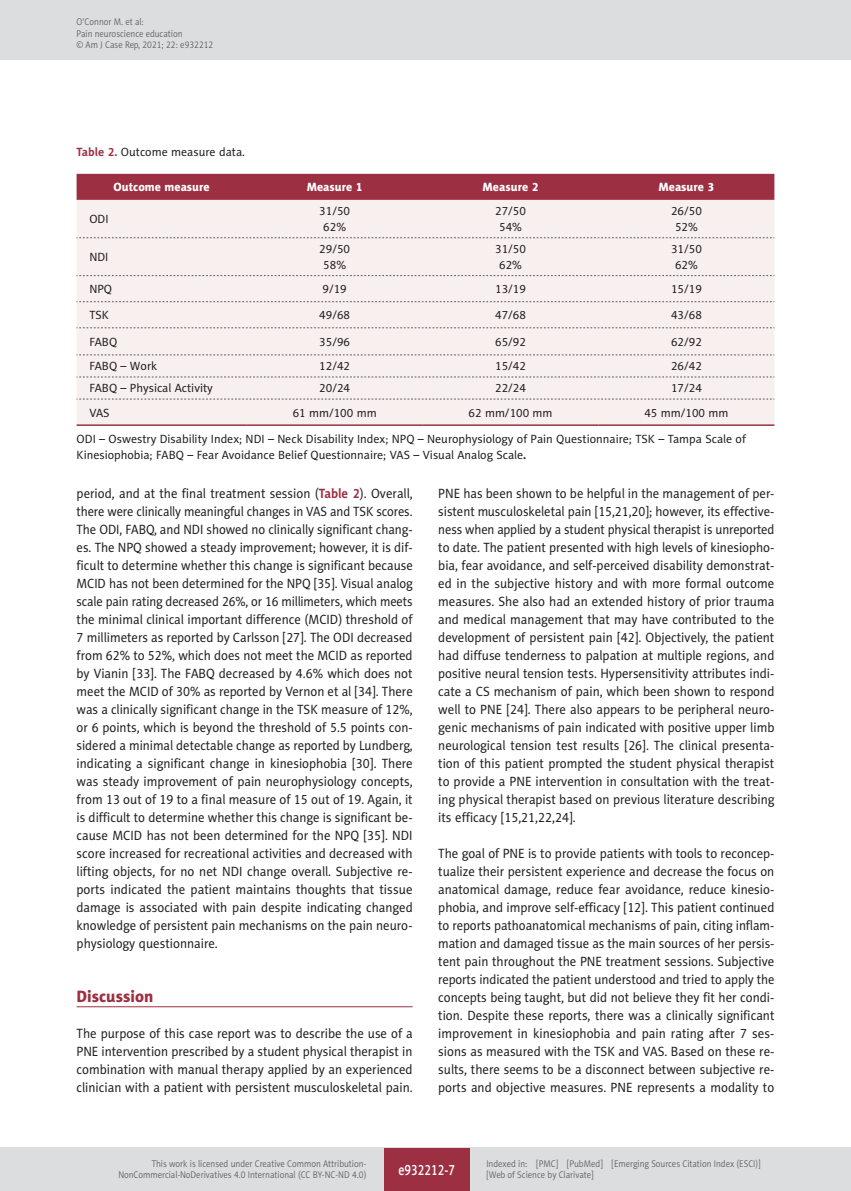
<style>
.page{position:relative;width:851px;height:1191px;background:#fff}
.page>*{position:absolute;margin:0;border:0;box-sizing:border-box;transform-origin:0 0}
.AJCR_Headline_1{font:16.5px "Naomi Sans EFN Heavy";color:#9d2f42}
.t1{font:15px "Naomi Sans EFN Medium";color:#fff;scale:.8 1}
.AJCR_Body{font:13.5px/18px "Naomi Sans EFN";color:#231f20;text-align:justify;scale:.95 1}
.AJCR_Tabela_zawartos{font:12px "Naomi Sans EFN";color:#231f20}
.AJCR_Table_podpis_do{font:12px/15.8px "Naomi Sans EFN";color:#231f20}
.AJCR_Tabela_Head{font:12px "Naomi Sans EFN Heavy";color:#fff}
.AJCR_Tabela_tytul{font:12px "Naomi Sans EFN";color:#231f20}
.t2{font:9.75px/11.2px "Naomi Sans EFN Light";color:#57585a;scale:.9 1}
.s1{font-weight:700;color:#9d2f42}
.s2{font-weight:700}
</style>
<div class="page">
<hr style="left:77px;top:1006px;width:335px;height:1px;background:#9d2f42">
<div style="left:77px;top:174px;width:697px;height:26px;background:#9d2f42"></div>
<div style="left:77px;top:200px;width:697px;height:224px;background:#f7f0ef"></div>
<svg style="left:77px;top:237px;width:697px;height:1px"></svg>
<svg style="left:77px;top:275px;width:697px;height:1px"></svg>
<svg style="left:77px;top:301px;width:697px;height:1px"></svg>
<svg style="left:77px;top:327px;width:697px;height:1px"></svg>
<svg style="left:77px;top:355px;width:697px;height:1px"></svg>
<svg style="left:77px;top:377px;width:697px;height:1px"></svg>
<svg style="left:77px;top:399px;width:697px;height:1px"></svg>
<hr style="left:77px;top:424px;width:170px;height:2px;background:#9d2f42">
<hr style="left:247px;top:424px;width:175px;height:2px;background:#9d2f42">
<hr style="left:422px;top:424px;width:176px;height:2px;background:#9d2f42">
<hr style="left:598px;top:424px;width:176px;height:2px;background:#9d2f42">
<div style="left:0;top:0;width:850px;height:60px;background:#dcdddf"></div>
<div style="left:0;top:1148px;width:850px;height:43px;background:#dcdddf"></div>
<div style="left:384px;top:1147px;width:85px;height:43px;background:#9d2f42"></div>
<p class="t2" style="left:77px;top:16px;width:153px">O’Connor M. et al:<br>Pain neuroscience education<br>© Am J Case Rep, 2021; 22: e932212</p>
<p class="AJCR_Tabela_tytul" style="left:77px;top:145px;width:170px"><span class="s1">Table 2.</span> Outcome measure data.</p>
<p class="AJCR_Tabela_Head" style="left:114px;top:180px;width:97px">Outcome measure</p>
<p class="AJCR_Tabela_Head" style="left:306px;top:180px;width:58px">Measure 1</p>
<p class="AJCR_Tabela_Head" style="left:482px;top:180px;width:58px">Measure 2</p>
<p class="AJCR_Tabela_Head" style="left:658px;top:180px;width:58px">Measure 3</p>
<p class="AJCR_Tabela_zawartos" style="left:89px;top:212px;width:21px">ODI</p>
<p class="AJCR_Tabela_zawartos" style="left:89px;top:250px;width:21px">NDI</p>
<p class="AJCR_Tabela_zawartos" style="left:319px;top:204px;width:32px">31/50</p>
<p class="AJCR_Tabela_zawartos" style="left:323px;top:220px;width:24px">62%</p>
<p class="AJCR_Tabela_zawartos" style="left:319px;top:242px;width:32px">29/50</p>
<p class="AJCR_Tabela_zawartos" style="left:323px;top:258px;width:24px">58%</p>
<p class="AJCR_Tabela_zawartos" style="left:495px;top:204px;width:32px">27/50</p>
<p class="AJCR_Tabela_zawartos" style="left:499px;top:220px;width:24px">54%</p>
<p class="AJCR_Tabela_zawartos" style="left:495px;top:242px;width:32px">31/50</p>
<p class="AJCR_Tabela_zawartos" style="left:499px;top:258px;width:24px">62%</p>
<p class="AJCR_Tabela_zawartos" style="left:671px;top:204px;width:32px">26/50</p>
<p class="AJCR_Tabela_zawartos" style="left:675px;top:220px;width:24px">52%</p>
<p class="AJCR_Tabela_zawartos" style="left:671px;top:242px;width:32px">31/50</p>
<p class="AJCR_Tabela_zawartos" style="left:675px;top:258px;width:24px">62%</p>
<p class="AJCR_Tabela_zawartos" style="left:89px;top:282px;width:24px">NPQ</p>
<p class="AJCR_Tabela_zawartos" style="left:322px;top:282px;width:26px">9/19</p>
<p class="AJCR_Tabela_zawartos" style="left:495px;top:282px;width:32px">13/19</p>
<p class="AJCR_Tabela_zawartos" style="left:671px;top:282px;width:32px">15/19</p>
<p class="AJCR_Tabela_zawartos" style="left:89px;top:308px;width:21px">TSK</p>
<p class="AJCR_Tabela_zawartos" style="left:319px;top:308px;width:32px">49/68</p>
<p class="AJCR_Tabela_zawartos" style="left:495px;top:308px;width:32px">47/68</p>
<p class="AJCR_Tabela_zawartos" style="left:671px;top:308px;width:32px">43/68</p>
<p class="AJCR_Tabela_zawartos" style="left:89px;top:335px;width:29px">FABQ</p>
<p class="AJCR_Tabela_zawartos" style="left:319px;top:335px;width:32px">35/96</p>
<p class="AJCR_Tabela_zawartos" style="left:495px;top:335px;width:32px">65/92</p>
<p class="AJCR_Tabela_zawartos" style="left:671px;top:335px;width:32px">62/92</p>
<p class="AJCR_Tabela_zawartos" style="left:89px;top:359px;width:69px">FABQ – Work</p>
<p class="AJCR_Tabela_zawartos" style="left:319px;top:359px;width:32px">12/42</p>
<p class="AJCR_Tabela_zawartos" style="left:495px;top:359px;width:32px">15/42</p>
<p class="AJCR_Tabela_zawartos" style="left:671px;top:359px;width:32px">26/42</p>
<p class="AJCR_Tabela_zawartos" style="left:89px;top:381px;width:125px">FABQ – Physical Activity</p>
<p class="AJCR_Tabela_zawartos" style="left:319px;top:381px;width:32px">20/24</p>
<p class="AJCR_Tabela_zawartos" style="left:495px;top:381px;width:32px">22/24</p>
<p class="AJCR_Tabela_zawartos" style="left:671px;top:381px;width:32px">17/24</p>
<p class="AJCR_Tabela_zawartos" style="left:89px;top:405px;width:22px">VAS</p>
<p class="AJCR_Tabela_zawartos" style="left:293px;top:405px;width:85px">61 mm/100 mm</p>
<p class="AJCR_Tabela_zawartos" style="left:468px;top:405px;width:85px">62 mm/100 mm</p>
<p class="AJCR_Tabela_zawartos" style="left:644px;top:405px;width:85px">45 mm/100 mm</p>
<p class="AJCR_Table_podpis_do" style="left:77px;top:431px;width:670px">ODI – Oswestry Disability Index; NDI – Neck Disability Index; NPQ – Neurophysiology of Pain Questionnaire; TSK – Tampa Scale of<br>Kinesiophobia; FABQ – Fear Avoidance Belief Questionnaire; VAS – Visual Analog Scale<span class="s2">.</span></p>
<p class="AJCR_Body" style="left:77px;top:484px;width:355px">period, and at the final treatment session (<span class="s1">Table 2</span>). Overall, there were clinically meaningful changes in VAS and TSK scores.<br>The ODI, FABQ, and NDI showed no clinically significant chang&shy;es. The NPQ showed a steady improvement; however, it is dif&shy;ficult to determine whether this change is significant because MCID has not been determined for the NPQ [35]. Visual analog scale pain rating decreased 26%, or 16 millimeters, which meets the minimal clinical important difference (MCID) threshold of 7 millimeters as reported by Carlsson [27]. The ODI decreased from 62% to 52%, which does not meet the MCID as reported by Vianin [33]. The FABQ decreased by 4.6% which does not meet the MCID of 30% as reported by Vernon et al [34]. There was a clinically significant change in the TSK measure of 12%, or 6 points, which is beyond the threshold of 5.5 points con&shy;sidered a minimal detectable change as reported by Lundberg, indicating a significant change in kinesiophobia [30]. There was steady improvement of pain neurophysiology concepts, from 13 out of 19 to a final measure of 15 out of 19. Again, it is difficult to determine whether this change is significant be&shy;cause MCID has not been determined for the NPQ [35]. NDI score increased for recreational activities and decreased with lifting objects, for no net NDI change overall. Subjective re&shy;ports indicated the patient maintains thoughts that tissue damage is associated with pain despite indicating changed knowledge of persistent pain mechanisms on the pain neuro&shy;physiology questionnaire.</p>
<p class="AJCR_Headline_1" style="left:77px;top:986px;width:78px">Discussion</p>
<p class="AJCR_Body" style="left:77px;top:1024px;width:355px">The purpose of this case report was to describe the use of a PNE intervention prescribed by a student physical therapist in combination with manual therapy applied by an experienced clinician with a patient with persistent musculoskeletal pain.</p>
<p class="AJCR_Body" style="left:438px;top:484px;width:355px">PNE has been shown to be helpful in the management of per&shy;sistent musculoskeletal pain [15,21,20]; however, its effective&shy;ness when applied by a student physical therapist is unreported to date. The patient presented with high levels of kinesiopho&shy;bia, fear avoidance, and self-perceived disability demonstrat&shy;ed in the subjective history and with more formal outcome measures. She also had an extended history of prior trauma and medical management that may have contributed to the development of persistent pain [42]. Objectively, the patient had diffuse tenderness to palpation at multiple regions, and positive neural tension tests. Hypersensitivity attributes indi&shy;cate a CS mechanism of pain, which been shown to respond well to PNE [24]. There also appears to be peripheral neuro&shy;genic mechanisms of pain indicated with positive upper limb neurological tension test results [26]. The clinical presenta&shy;tion of this patient prompted the student physical therapist to provide a PNE intervention in consultation with the treat&shy;ing physical therapist based on previous literature describing its efficacy [15,21,22,24].</p>
<p class="AJCR_Body" style="left:438px;top:844px;width:355px">The goal of PNE is to provide patients with tools to reconcep&shy;tualize their persistent experience and decrease the focus on anatomical damage, reduce fear avoidance, reduce kinesio&shy;phobia, and improve self-efficacy [12]. This patient continued to reports pathoanatomical mechanisms of pain, citing inflam&shy;mation and damaged tissue as the main sources of her persis&shy;tent pain throughout the PNE treatment sessions. Subjective reports indicated the patient understood and tried to apply the concepts being taught, but did not believe they fit her condi&shy;tion. Despite these reports, there was a clinically significant improvement in kinesiophobia and pain rating after 7 ses&shy;sions as measured with the TSK and VAS. Based on these re&shy;sults, there seems to be a disconnect between subjective re&shy;ports and objective measures. PNE represents a modality to</p>
<p class="t2" style="left:118px;top:1158px;width:277px;text-align:right">This work is licensed under Creative Common Attribution-<br>NonCommercial-NoDerivatives 4.0 International (CC BY-NC-ND 4.0)</p>
<p class="t1" style="left:398px;top:1160px;width:72px">e932212-7</p>
<p class="t2" style="left:486px;top:1158px;width:306px">Indexed in: [PMC] [PubMed] [Emerging Sources Citation Index (ESCI)] [Web of Science by Clarivate]</p>
</div>
